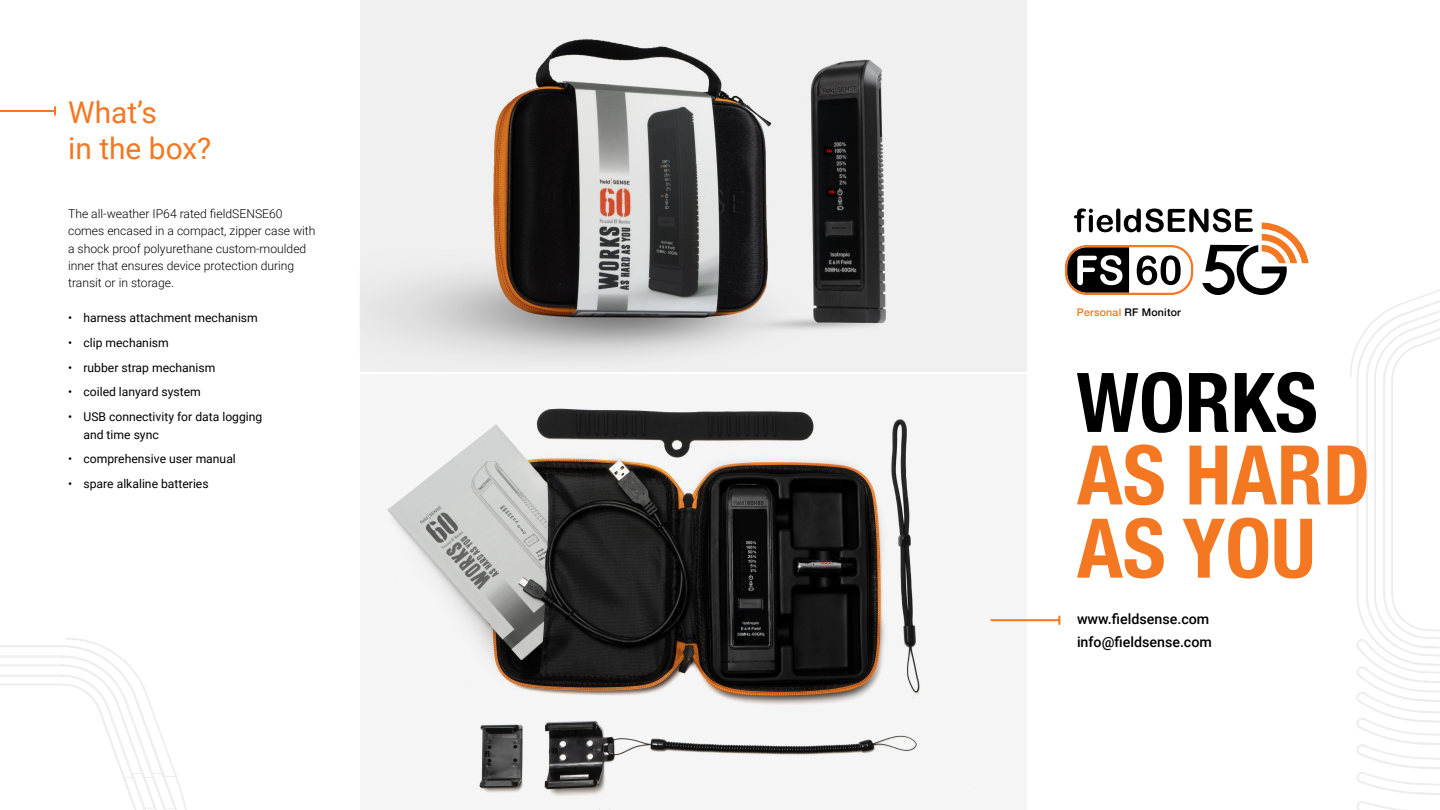
<style>
.page{position:relative;width:1440px;height:810px;background:#fff}
.page>*{position:absolute;margin:0;border:0;box-sizing:border-box;transform-origin:0 0}
.t1{font:29.92px/35.9px "Roboto";color:#f47721}
.t2{font:500 14.25px/23.2px "Roboto";color:#000}
.t3{font:12.15px/17.2px "Roboto";color:#000}
.t4{font:300 12.15px/17.2px "Roboto";color:#000}
.t5{font:500 10.57px "Helvetica Neue";letter-spacing:.02em;color:#000}
.s1{color:#f47721}
</style>
<div class="page">
<svg style="left:0;top:638px;width:187px;height:172px"></svg>
<img style="left:386px;top:408px;width:640px;height:402px">
<img style="left:360px;top:0;width:666px;height:372px">
<hr style="left:0;top:110px;width:55px;height:2px;background:#f47721">
<svg style="left:54px;top:106px;width:2px;height:10px"></svg>
<hr style="left:991px;top:619px;width:68px;height:2px;background:#f47721">
<svg style="left:1058px;top:208px;width:382px;height:602px"></svg>
<h1 class="t1" style="left:68px;top:93px;width:145px">What’s<br>in the box?</h1>
<p class="t4" style="left:68px;top:205px;width:249px">The all-weather IP64 rated fieldSENSE60 comes encased in a compact, zipper case with a shock proof polyurethane custom-moulded inner that ensures device protection during transit or in storage.</p>
<p class="t3" style="left:68px;top:308px;width:191px">• harness attachment mechanism</p>
<p class="t3" style="left:68px;top:333px;width:102px">• clip mechanism</p>
<p class="t3" style="left:68px;top:358px;width:149px">• rubber strap mechanism</p>
<p class="t3" style="left:68px;top:383px;width:134px">• coiled lanyard system</p>
<p class="t3" style="left:83px;top:408px;width:180px;text-indent:-15px">• USB connectivity for data logging and time sync</p>
<p class="t3" style="left:68px;top:450px;width:169px">• comprehensive user manual</p>
<p class="t3" style="left:68px;top:475px;width:142px">• spare alkaline batteries</p>
<p class="t5" style="left:1077px;top:304px;width:106px"><span class="s1">Personal</span> RF Monitor</p>
<p class="t2" style="left:1077px;top:607px;width:136px">www.fieldsense.com info@fieldsense.com</p>
</div>
